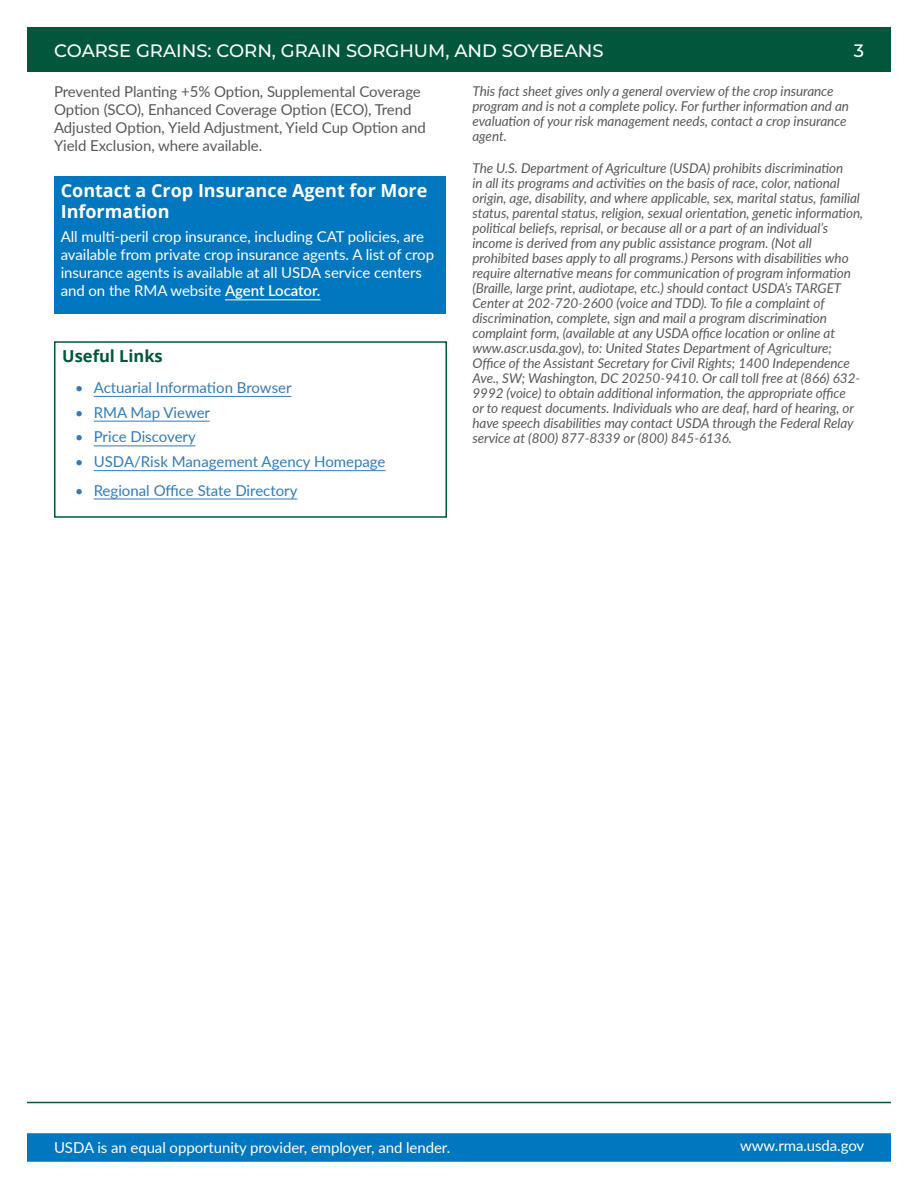
<style>
.page{position:relative;width:918px;height:1188px;background:#fff}
.page>*{position:absolute;margin:0;border:0;box-sizing:border-box;transform-origin:0 0}
.t1{font:700 18px/21px "Open Sans";color:#fff}
.t2{font:500 18px "Montserrat";color:#fff}
.t3{font:700 16.5px "Open Sans";color:#00563e}
.t4{font:15px/18px "Lato";letter-spacing:-.005em;color:#fff}
.t5{font:15px/18px "Lato";letter-spacing:-.005em;color:#57585a}
.t6{font:15px "Lato";color:#337ab7}
.t7{font:italic 13.5px/15px "Lato";letter-spacing:-.005em;color:#57585a}
.s1{font-weight:600}
</style>
<div class="page">
<div style="left:27px;top:1133px;width:864px;height:29px;background:#0077bf;border:2px solid #0077bf"></div>
<hr style="left:27px;top:1102px;width:864px;height:1px;background:#01573c">
<div style="left:27px;top:27px;width:864px;height:44px;background:#01573c"></div>
<hr style="left:94px;top:396px;width:197px;height:1px;background:#337ab7">
<hr style="left:94px;top:421px;width:116px;height:1px;background:#337ab7">
<hr style="left:94px;top:446px;width:101px;height:1px;background:#337ab7">
<hr style="left:94px;top:470px;width:292px;height:1px;background:#337ab7">
<hr style="left:94px;top:499px;width:204px;height:1px;background:#337ab7">
<div style="left:54px;top:341px;width:393px;height:177px;border:2px solid #00563e"></div>
<div style="left:54px;top:176px;width:392px;height:137px;background:#0077bf"></div>
<hr style="left:225px;top:299px;width:96px;height:1px;background:#fff">
<h1 class="t2" style="left:54px;top:38px;width:551px">COARSE GRAINS: CORN, GRAIN SORGHUM, AND SOYBEANS</h1>
<h1 class="t2" style="left:854px;top:38px;width:12px">3</h1>
<p class="t5" style="left:54px;top:82px;width:373px">Prevented Planting +5% Option, Supplemental Coverage Option (SCO), Enhanced Coverage Option (ECO), Trend Adjusted Option, Yield Adjustment, Yield Cup Option and Yield Exclusion, where available.</p>
<p class="t7" style="left:472px;top:83px;width:378px">This fact sheet gives only a general overview of the crop insurance program and is not a complete policy. For further information and an evaluation of your risk management needs, contact a crop insurance agent.</p>
<p class="t7" style="left:472px;top:160px;width:392px">The U.S. Department of Agriculture (USDA) prohibits discrimination<br>in all its programs and activities on the basis of race, color, national origin, age, disability, and where applicable, sex, marital status, familial status, parental status, religion, sexual orientation, genetic information, political beliefs, reprisal, or because all or a part of an individual’s income is derived from any public assistance program. (Not all prohibited bases apply to all programs.) Persons with disabilities who require alternative means for communication of program information (Braille, large print, audiotape, etc.) should contact USDA’s TARGET Center at 202-720-2600 (voice and TDD). To file a complaint of discrimination, complete, sign and mail a program discrimination complaint form, (available at any USDA office location or online at www.ascr.usda.gov), to: United States Department of Agriculture; Office of the Assistant Secretary for Civil Rights; 1400 Independence Ave., SW; Washington, DC 20250-9410. Or call toll free at (866) 632- 9992 (voice) to obtain additional information, the appropriate office<br>or to request documents. Individuals who are deaf, hard of hearing, or have speech disabilities may contact USDA through the Federal Relay service at (800) 877-8339 or (800) 845-6136.</p>
<h1 class="t1" style="left:61px;top:179px;width:368px">Contact a Crop Insurance Agent for More<br>Information</h1>
<p class="t4" style="left:61px;top:227px;width:375px">All multi-peril crop insurance, including CAT policies, are available from private crop insurance agents. A list of crop insurance agents is available at all USDA service centers and on the RMA website <span class="s1">Agent Locator.</span></p>
<p class="t3" style="left:62px;top:345px;width:102px">Useful Links</p>
<p class="t6" style="left:76px;top:377px;width:217px">• Actuarial Information Browser</p>
<p class="t6" style="left:76px;top:401px;width:136px">• RMA Map Viewer</p>
<p class="t6" style="left:76px;top:426px;width:122px">• Price Discovery</p>
<p class="t6" style="left:76px;top:451px;width:311px">• USDA/Risk Management Agency Homepage</p>
<p class="t6" style="left:76px;top:479px;width:223px">• Regional Office State Directory</p>
<p class="t4" style="left:54px;top:1137px;width:398px">USDA is an equal opportunity provider, employer, and lender.</p>
<p class="t4" style="left:740px;top:1136px;width:126px">www.rma.usda.gov</p>
</div>
